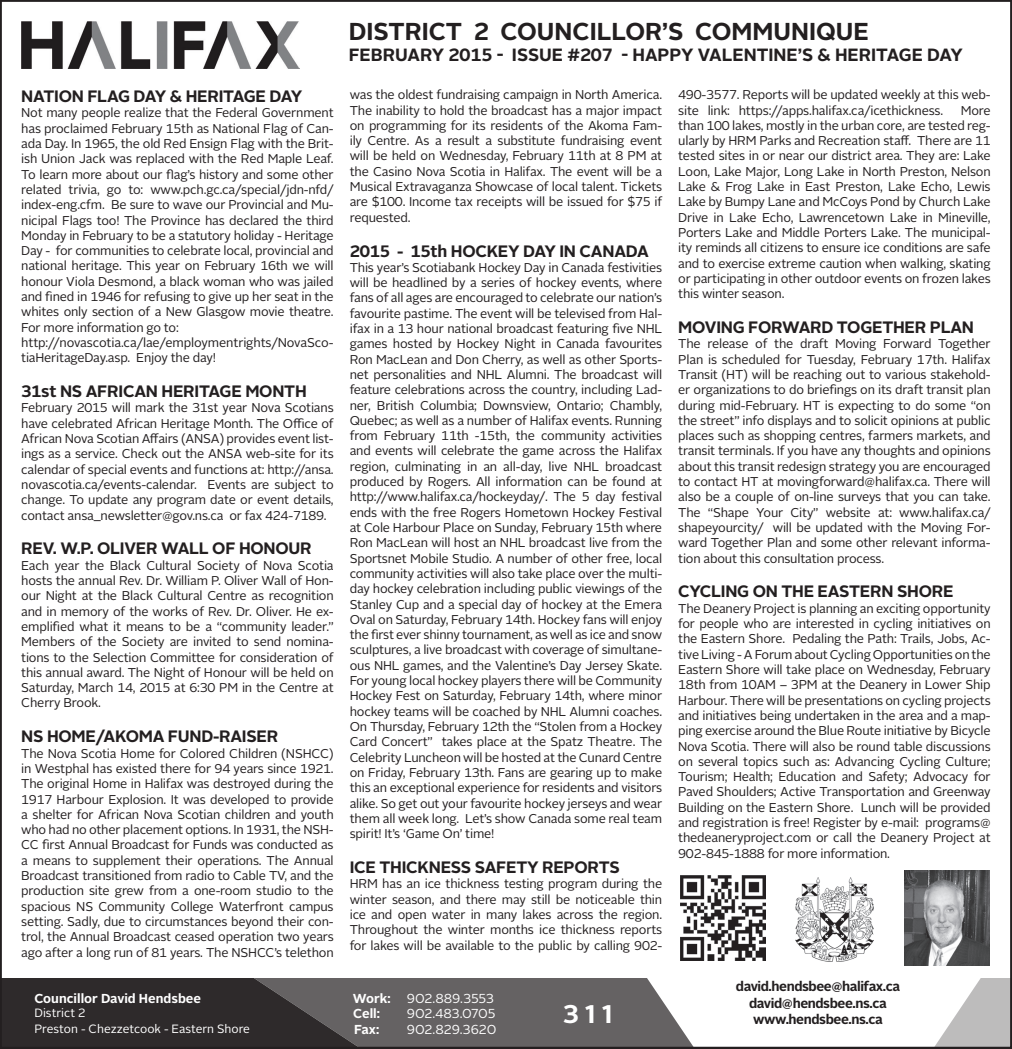
<style>
.page{position:relative;width:1012px;height:1049px;background:#fff}
.page>*{position:absolute;margin:0;border:0;box-sizing:border-box;transform-origin:0 0}
.t1{font:700 25.5px "Alright Sans";color:#fff}
.t2{font:700 24.45px "Alright Sans";color:#231f20}
.t3{font:700 17.7px "Alright Sans";color:#231f20}
.t4{font:700 16.5px "Alright Sans";letter-spacing:-.015em;color:#231f20}
.t5{font:700 13.5px/16.2px "Alright Sans";letter-spacing:-.03em;color:#231f20;text-align:center}
.t6{font:700 12.9px "Alright Sans";color:#fff}
.t7{font:12.9px "Alright Sans";letter-spacing:-.01em;color:#fff}
.body{font:12.75px/15.3px "Alright Sans";letter-spacing:-.015em;color:#231f20;text-align:justify}
.t8{font:12px "Alright Sans";color:#fff}
</style>
<div class="page">
<img style="left:680px;top:875px;width:85px;height:85px">
<img style="left:796px;top:877px;width:78px;height:84px">
<img style="left:905px;top:870px;width:85px;height:96px">
<img style="left:21px;top:21px;width:279px;height:48px">
<div style="left:343px;top:978px;width:350px;height:68px;background:#656263"></div>
<svg style="left:935px;top:978px;width:74px;height:68px"></svg>
<svg style="left:3px;top:978px;width:340px;height:68px;background:#343031"></svg>
<p class="t4" style="left:21px;top:85px;width:283px">NATION FLAG DAY &amp; HERITAGE DAY</p>
<p class="body" style="left:21px;top:105px;width:314px">Not many people realize that the Federal Government has proclaimed February 15th as National Flag of Can&shy;ada Day. In 1965, the old Red Ensign Flag with the Brit&shy;ish Union Jack was replaced with the Red Maple Leaf.<br>To learn more about our flag’s history and some other related trivia, go to: www.pch.gc.ca/special/jdn-nfd/ index-eng.cfm. Be sure to wave our Provincial and Mu&shy;nicipal Flags too! The Province has declared the third Monday in February to be a statutory holiday - Heritage Day - for communities to celebrate local, provincial and national heritage. This year on February 16th we will honour Viola Desmond, a black woman who was jailed and fined in 1946 for refusing to give up her seat in the whites only section of a New Glasgow movie theatre.<br>For more information go to:</p>
<p class="body" style="left:21px;top:335px;width:314px">http://novascotia.ca/lae/employmentrights/NovaSco&shy;tiaHeritageDay.asp. Enjoy the day!</p>
<p class="t4" style="left:21px;top:380px;width:287px">31st NS AFRICAN HERITAGE MONTH</p>
<p class="body" style="left:21px;top:400px;width:314px">February 2015 will mark the 31st year Nova Scotians have celebrated African Heritage Month. The Office of African Nova Scotian Affairs (ANSA) provides event list&shy;ings as a service. Check out the ANSA web-site for its calendar of special events and functions at: http://ansa. novascotia.ca/events-calendar. Events are subject to change. To update any program date or event details, contact ansa_newsletter@gov.ns.ca or fax 424-7189.</p>
<p class="t4" style="left:21px;top:537px;width:292px">REV. W.P. OLIVER WALL OF HONOUR</p>
<p class="body" style="left:21px;top:558px;width:314px">Each year the Black Cultural Society of Nova Scotia hosts the annual Rev. Dr. William P. Oliver Wall of Hon&shy;our Night at the Black Cultural Centre as recognition and in memory of the works of Rev. Dr. Oliver. He ex&shy;emplified what it means to be a “community leader.” Members of the Society are invited to send nomina&shy;tions to the Selection Committee for consideration of this annual award. The Night of Honour will be held on Saturday, March 14, 2015 at 6:30 PM in the Centre at Cherry Brook.</p>
<p class="t4" style="left:21px;top:725px;width:259px">NS HOME/AKOMA FUND-RAISER</p>
<p class="body" style="left:21px;top:745px;width:314px">The Nova Scotia Home for Colored Children (NSHCC) in Westphal has existed there for 94 years since 1921.<br>The original Home in Halifax was destroyed during the 1917 Harbour Explosion. It was developed to provide a shelter for African Nova Scotian children and youth who had no other placement options. In 1931, the NSH-CC first Annual Broadcast for Funds was conducted as a means to supplement their operations. The Annual Broadcast transitioned from radio to Cable TV, and the production site grew from a one-room studio to the spacious NS Community College Waterfront campus setting. Sadly, due to circumstances beyond their con&shy;trol, the Annual Broadcast ceased operation two years ago after a long run of 81 years. The NSHCC’s telethon</p>
<p class="t6" style="left:35px;top:989px;width:168px">Councillor David Hendsbee</p>
<p class="t8" style="left:35px;top:1004px;width:52px">District 2</p>
<p class="t8" style="left:35px;top:1020px;width:217px">Preston - Chezzetcook - Eastern Shore</p>
<p class="t2" style="left:349px;top:14px;width:522px">DISTRICT 2 COUNCILLOR’S COMMUNIQUE</p>
<p class="t3" style="left:349px;top:43px;width:616px">FEBRUARY 2015 - ISSUE #207 - HAPPY VALENTINE’S &amp; HERITAGE DAY</p>
<p class="body" style="left:350px;top:87px;width:314px">was the oldest fundraising campaign in North America.<br>The inability to hold the broadcast has a major impact on programming for its residents of the Akoma Fam&shy;ily Centre. As a result a substitute fundraising event will be held on Wednesday, February 11th at 8 PM at the Casino Nova Scotia in Halifax. The event will be a Musical Extravaganza Showcase of local talent. Tickets are $100. Income tax receipts will be issued for $75 if requested.</p>
<p class="t4" style="left:350px;top:239px;width:301px">2015 - 15th HOCKEY DAY IN CANADA</p>
<p class="body" style="left:350px;top:260px;width:314px">This year’s Scotiabank Hockey Day in Canada festivities will be headlined by a series of hockey events, where fans of all ages are encouraged to celebrate our nation’s favourite pastime. The event will be televised from Hal&shy;ifax in a 13 hour national broadcast featuring five NHL games hosted by Hockey Night in Canada favourites Ron MacLean and Don Cherry, as well as other Sports&shy;net personalities and NHL Alumni. The broadcast will feature celebrations across the country, including Lad&shy;ner, British Columbia; Downsview, Ontario; Chambly, Quebec; as well as a number of Halifax events. Running from February 11th -15th, the community activities and events will celebrate the game across the Halifax region, culminating in an all-day, live NHL broadcast produced by Rogers. All information can be found at http://www.halifax.ca/hockeyday/. The 5 day festival ends with the free Rogers Hometown Hockey Festival at Cole Harbour Place on Sunday, February 15th where Ron MacLean will host an NHL broadcast live from the Sportsnet Mobile Studio. A number of other free, local community activities will also take place over the multi&shy;day hockey celebration including public viewings of the Stanley Cup and a special day of hockey at the Emera Oval on Saturday, February 14th. Hockey fans will enjoy the first ever shinny tournament, as well as ice and snow sculptures, a live broadcast with coverage of simultane&shy;ous NHL games, and the Valentine’s Day Jersey Skate.<br>For young local hockey players there will be Community Hockey Fest on Saturday, February 14th, where minor hockey teams will be coached by NHL Alumni coaches.<br>On Thursday, February 12th the “Stolen from a Hockey Card Concert” takes place at the Spatz Theatre. The Celebrity Luncheon will be hosted at the Cunard Centre on Friday, February 13th. Fans are gearing up to make this an exceptional experience for residents and visitors alike. So get out your favourite hockey jerseys and wear them all week long. Let’s show Canada some real team spirit! It’s ‘Game On’ time!</p>
<p class="t4" style="left:350px;top:855px;width:272px">ICE THICKNESS SAFETY REPORTS</p>
<p class="body" style="left:350px;top:876px;width:314px">HRM has an ice thickness testing program during the winter season, and there may still be noticeable thin ice and open water in many lakes across the region.<br>Throughout the winter months ice thickness reports for lakes will be available to the public by calling 902-</p>
<p class="body" style="left:678px;top:87px;width:314px">490-3577. Reports will be updated weekly at this web&shy;site link: https://apps.halifax.ca/icethickness.</p>
<p class="body" style="left:678px;top:103px;width:314px;text-indent:283px">More than 100 lakes, mostly in the urban core, are tested reg&shy;ularly by HRM Parks and Recreation staff. There are 11 tested sites in or near our district area. They are: Lake Loon, Lake Major, Long Lake in North Preston, Nelson Lake &amp; Frog Lake in East Preston, Lake Echo, Lewis Lake by Bumpy Lane and McCoys Pond by Church Lake Drive in Lake Echo, Lawrencetown Lake in Mineville, Porters Lake and Middle Porters Lake. The municipal&shy;ity reminds all citizens to ensure ice conditions are safe and to exercise extreme caution when walking, skating or participating in other outdoor events on frozen lakes this winter season.</p>
<p class="t4" style="left:678px;top:316px;width:297px">MOVING FORWARD TOGETHER PLAN</p>
<p class="body" style="left:678px;top:336px;width:314px">The release of the draft Moving Forward Together Plan is scheduled for Tuesday, February 17th. Halifax Transit (HT) will be reaching out to various stakehold&shy;er organizations to do briefings on its draft transit plan during mid-February. HT is expecting to do some “on the street” info displays and to solicit opinions at public places such as shopping centres, farmers markets, and transit terminals. If you have any thoughts and opinions about this transit redesign strategy you are encouraged to contact HT at movingforward@halifax.ca. There will also be a couple of on-line surveys that you can take.<br>The “Shape Your City” website at: www.halifax.ca/ shapeyourcity/ will be updated with the Moving For&shy;ward Together Plan and some other relevant informa&shy;tion about this consultation process.</p>
<p class="t4" style="left:678px;top:580px;width:277px">CYCLING ON THE EASTERN SHORE</p>
<p class="body" style="left:678px;top:601px;width:314px">The Deanery Project is planning an exciting opportunity for people who are interested in cycling initiatives on the Eastern Shore. Pedaling the Path: Trails, Jobs, Ac&shy;tive Living - A Forum about Cycling Opportunities on the Eastern Shore will take place on Wednesday, February 18th from 10AM – 3PM at the Deanery in Lower Ship Harbour. There will be presentations on cycling projects and initiatives being undertaken in the area and a map&shy;ping exercise around the Blue Route initiative by Bicycle Nova Scotia. There will also be round table discussions on several topics such as: Advancing Cycling Culture; Tourism; Health; Education and Safety; Advocacy for Paved Shoulders; Active Transportation and Greenway Building on the Eastern Shore. Lunch will be provided and registration is free! Register by e-mail: programs@ thedeaneryproject.com or call the Deanery Project at 902-845-1888 for more information.</p>
<p class="t6" style="left:353px;top:989px;width:39px">Work:</p>
<p class="t7" style="left:407px;top:989px;width:89px">902.889.3553</p>
<p class="t6" style="left:353px;top:1004px;width:28px">Cell:</p>
<p class="t7" style="left:407px;top:1005px;width:90px">902.483.0705</p>
<p class="t6" style="left:354px;top:1020px;width:27px">Fax:</p>
<p class="t7" style="left:407px;top:1020px;width:91px">902.829.3620</p>
<p class="t5" style="left:736px;top:978px;width:166px">david.hendsbee@halifax.ca david@hendsbee.ns.ca</p>
<p class="t1" style="left:563px;top:996px;width:52px">3 1 1</p>
<p class="t5" style="left:753px;top:1011px;width:131px">www.hendsbee.ns.ca</p>
</div>
